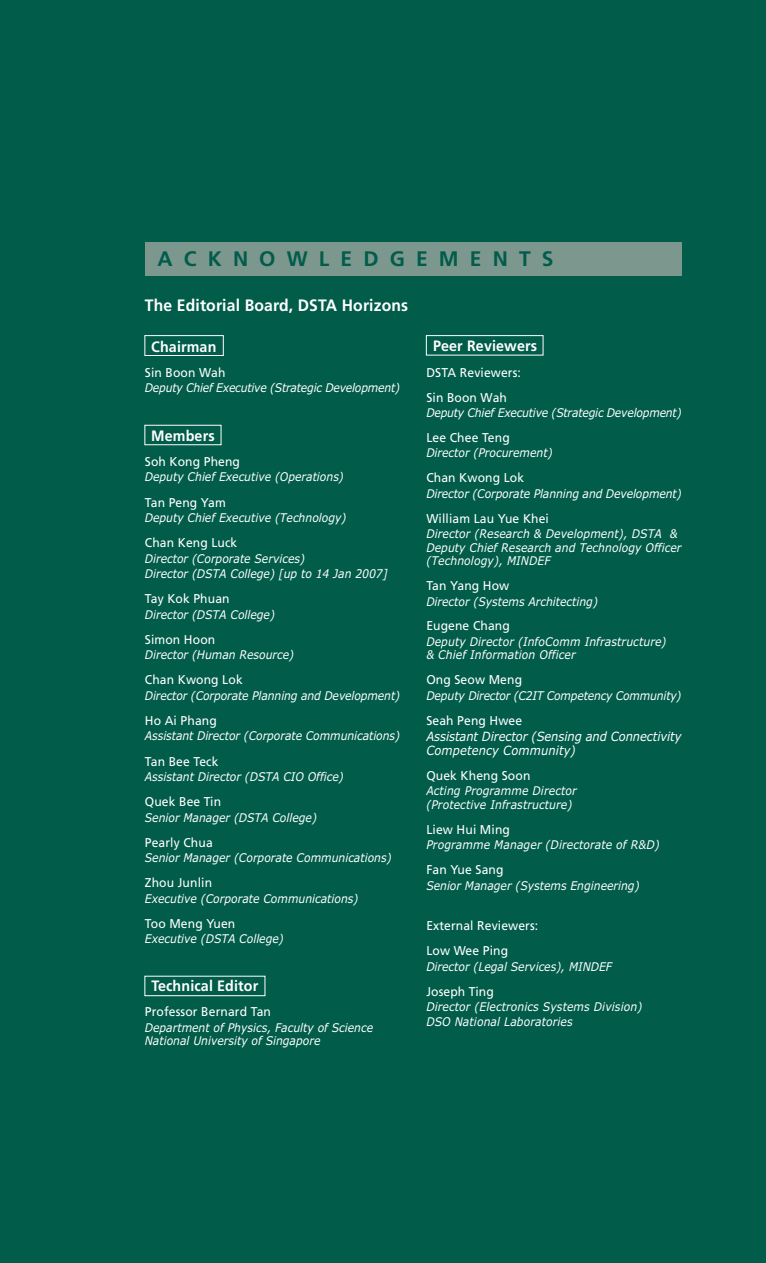
<style>
.page{position:relative;width:766px;height:1263px;background:#fff}
.page>*{position:absolute;margin:0;border:0;box-sizing:border-box;transform-origin:0 0}
.t1{font:700 21px "Frutiger";letter-spacing:.53em;color:#015c4a}
.t2{font:700 16.5px "Frutiger";letter-spacing:.01em;color:#fff;scale:.95 1}
.t3{font:700 15px "Frutiger";letter-spacing:.01em;color:#fff;scale:.95 1}
.t4{font:12.75px/25.2px "Frutiger";letter-spacing:.01em;color:#fff;scale:.95 1}
.t5{font:italic 12.75px/14.2px "Verdana";letter-spacing:-.005em;color:#fff;scale:.9 1}
.t6{font:italic 12px/13.5px "Verdana";color:#fff;scale:.9 1}
</style>
<div class="page">
<div style="left:0;top:0;width:765px;height:1263px;background:#015c4a"></div>
<div style="left:145px;top:242px;width:536px;height:33px;background:#7c978e"></div>
<svg style="left:144px;top:335px;width:399px;height:661px"></svg>
<h1 class="t1" style="left:157px;top:250px;width:397px">ACKNOWLEDGEMENTS</h1>
<h2 class="t2" style="left:145px;top:299px;width:279px">The Editorial Board, DSTA Horizons</h2>
<p class="t3" style="left:151px;top:340px;width:70px">Chairman</p>
<p class="t4" style="left:145px;top:361px;width:86px">Sin Boon Wah</p>
<p class="t6" style="left:145px;top:382px;width:285px">Deputy Chief Executive (Strategic Development)</p>
<p class="t3" style="left:151px;top:429px;width:68px">Members</p>
<p class="t4" style="left:145px;top:450px;width:102px">Soh Kong Pheng</p>
<p class="t6" style="left:145px;top:471px;width:222px">Deputy Chief Executive (Operations)</p>
<p class="t4" style="left:145px;top:490px;width:87px">Tan Peng Yam</p>
<p class="t6" style="left:145px;top:512px;width:225px">Deputy Chief Executive (Technology)</p>
<p class="t4" style="left:145px;top:531px;width:99px">Chan Keng Luck</p>
<p class="t6" style="left:145px;top:551px;width:271px;line-height:15.5px">Director (Corporate Services)<br>Director (DSTA College) [up to 14 Jan 2007]</p>
<p class="t4" style="left:145px;top:587px;width:91px">Tay Kok Phuan</p>
<p class="t6" style="left:145px;top:608px;width:146px">Director (DSTA College)</p>
<p class="t4" style="left:145px;top:628px;width:76px">Simon Hoon</p>
<p class="t6" style="left:145px;top:649px;width:167px">Director (Human Resource)</p>
<p class="t4" style="left:145px;top:668px;width:104px">Chan Kwong Lok</p>
<p class="t6" style="left:145px;top:690px;width:285px">Director (Corporate Planning and Development)</p>
<p class="t4" style="left:145px;top:709px;width:77px">Ho Ai Phang</p>
<p class="t6" style="left:145px;top:730px;width:285px">Assistant Director (Corporate Communications)</p>
<p class="t4" style="left:145px;top:749px;width:79px">Tan Bee Teck</p>
<p class="t6" style="left:145px;top:771px;width:222px">Assistant Director (DSTA CIO Office)</p>
<p class="t4" style="left:145px;top:790px;width:82px">Quek Bee Tin</p>
<p class="t6" style="left:145px;top:811px;width:193px">Senior Manager (DSTA College)</p>
<p class="t4" style="left:145px;top:831px;width:73px">Pearly Chua</p>
<p class="t6" style="left:145px;top:852px;width:275px">Senior Manager (Corporate Communications)</p>
<p class="t4" style="left:145px;top:871px;width:72px">Zhou Junlin</p>
<p class="t6" style="left:145px;top:893px;width:239px">Executive (Corporate Communications)</p>
<p class="t4" style="left:145px;top:912px;width:97px">Too Meng Yuen</p>
<p class="t6" style="left:145px;top:933px;width:156px">Executive (DSTA College)</p>
<p class="t3" style="left:151px;top:980px;width:114px">Technical Editor</p>
<p class="t4" style="left:145px;top:1000px;width:134px">Professor Bernard Tan</p>
<p class="t6" style="left:145px;top:1022px;width:255px">Department of Physics, Faculty of Science<br>National University of Singapore</p>
<p class="t3" style="left:433px;top:340px;width:111px">Peer Reviewers</p>
<p class="t4" style="left:426px;top:361px;width:101px">DSTA Reviewers:<br>Sin Boon Wah</p>
<p class="t6" style="left:426px;top:407px;width:285px">Deputy Chief Executive (Strategic Development)</p>
<p class="t4" style="left:426px;top:426px;width:89px">Lee Chee Teng</p>
<p class="t6" style="left:426px;top:447px;width:142px">Director (Procurement)</p>
<p class="t4" style="left:426px;top:466px;width:104px">Chan Kwong Lok</p>
<p class="t6" style="left:426px;top:487px;width:285px">Director (Corporate Planning and Development)</p>
<p class="t4" style="left:426px;top:507px;width:130px">William Lau Yue Khei</p>
<p class="t6" style="left:426px;top:528px;width:285px">Director (Research &amp; Development), DSTA &amp;<br>Deputy Chief Research and Technology Officer (Technology), MINDEF</p>
<p class="t4" style="left:426px;top:574px;width:89px">Tan Yang How</p>
<p class="t6" style="left:426px;top:596px;width:192px">Director (Systems Architecting)</p>
<p class="t4" style="left:426px;top:614px;width:89px">Eugene Chang</p>
<p class="t6" style="left:426px;top:636px;width:268px">Deputy Director (InfoComm Infrastructure) &amp; Chief Information Officer</p>
<p class="t4" style="left:426px;top:668px;width:102px">Ong Seow Meng</p>
<p class="t6" style="left:426px;top:690px;width:285px">Deputy Director (C2IT Competency Community)</p>
<p class="t4" style="left:426px;top:709px;width:102px">Seah Peng Hwee</p>
<p class="t5" style="left:426px;top:730px;width:285px">Assistant Director (Sensing and Connectivity<br>Competency Community)</p>
<p class="t4" style="left:426px;top:764px;width:111px">Quek Kheng Soon</p>
<p class="t6" style="left:426px;top:785px;width:168px">Acting Programme Director (Protective Infrastructure)</p>
<p class="t4" style="left:426px;top:818px;width:89px">Liew Hui Ming</p>
<p class="t6" style="left:426px;top:839px;width:261px">Programme Manager (Directorate of R&amp;D)</p>
<p class="t4" style="left:426px;top:858px;width:83px">Fan Yue Sang</p>
<p class="t6" style="left:426px;top:879px;width:238px">Senior Manager (Systems Engineering)</p>
<p class="t4" style="left:426px;top:914px;width:119px">External Reviewers:<br>Low Wee Ping</p>
<p class="t6" style="left:426px;top:961px;width:208px">Director (Legal Services), MINDEF</p>
<p class="t4" style="left:426px;top:979px;width:72px">Joseph Ting</p>
<p class="t6" style="left:426px;top:1000px;width:241px;line-height:15.3px">Director (Electronics Systems Division)<br>DSO National Laboratories</p>
</div>
